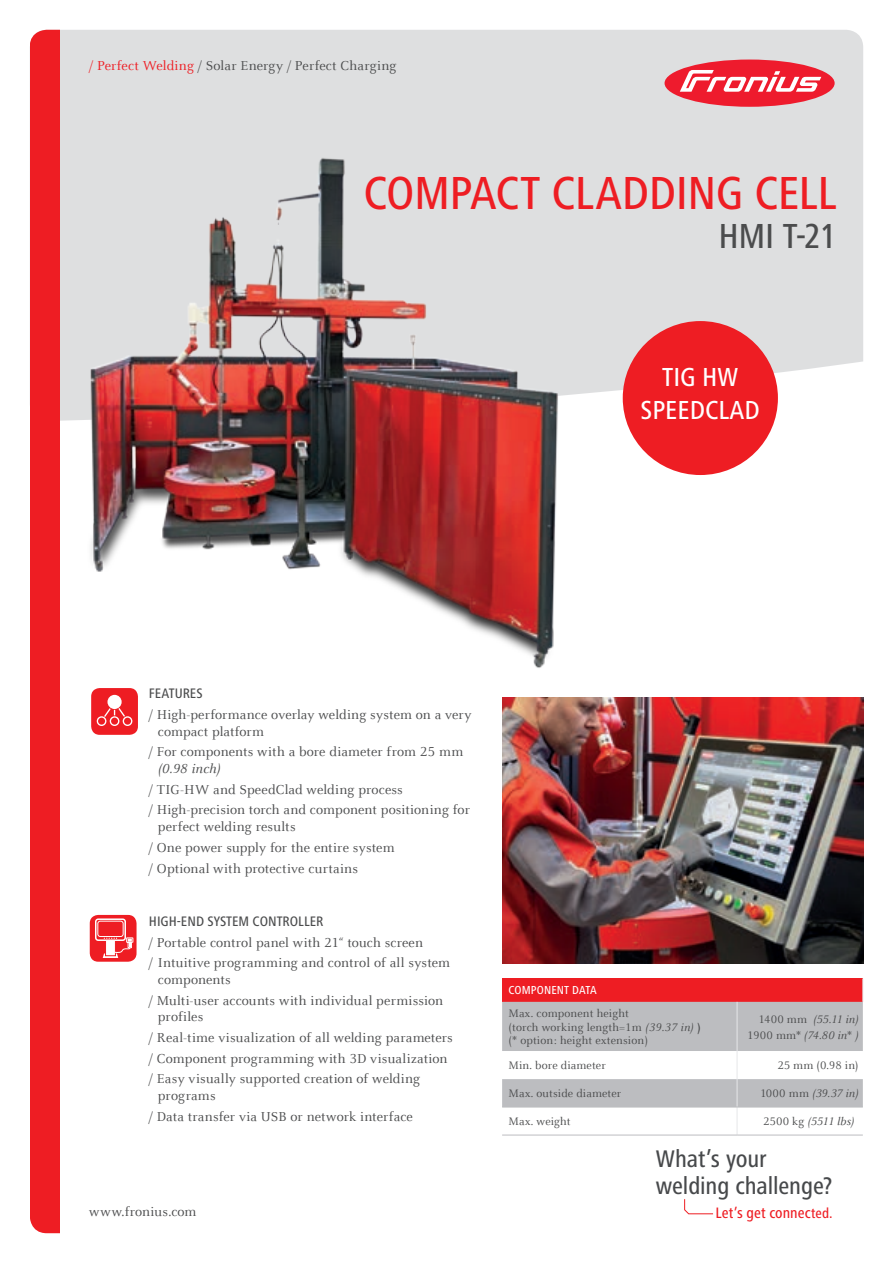
<style>
.page{position:relative;width:893px;height:1263px;background:#fff}
.page>*{position:absolute;margin:0;border:0;box-sizing:border-box;transform-origin:0 0}
.t1{font:500 condensed 48px "Frutiger Next LTW1 G";letter-spacing:-.01em;color:#ee1d23}
.t2{font:500 condensed 36px "Frutiger Next LTW1 G";color:#4b4c4d}
.t3{font:500 condensed 27px/32.5px "Frutiger Next LTW1 G";color:#fff;text-align:center}
.t4{font:500 condensed 24.9px/26.8px "Frutiger Next LTW1 G";letter-spacing:-.005em;color:#47494b}
.t5{font:500 condensed 15.6px "Frutiger Next LTW1 G";letter-spacing:.005em;color:#ee1d23}
.t6{font:14.25px/20.7px "Celeste Offc Pro";letter-spacing:.01em;color:#4b4c4d}
.t7{font:500 condensed 14.25px "Frutiger Next LTW1 G";color:#4b4c4d}
.t8{font:italic 14.25px "Celeste Offc Pro";letter-spacing:.005em;color:#4b4c4d}
.t9{font:12px/13.5px "Celeste Offc Pro";letter-spacing:.01em;color:#4b4c4d}
.t10{font:italic 12px/16.5px "Celeste Offc Pro";letter-spacing:-.025em;color:#4b4c4d;text-align:right}
.t11{font:500 condensed 12px "Frutiger Next LTW1 G";letter-spacing:.01em;color:#fff}
.s1{color:#ee1d23}
.s2{font-style:italic}
.s3{font-weight:700}
.s4{font-style:normal}
.s5{font-size:14.7px}
</style>
<div class="page">
<div style="left:60px;top:30px;width:803px;height:391px;background:#dedfe0"></div>
<div style="left:30px;top:30px;width:30px;height:1203px;background:#ee1d23"></div>
<div style="left:664px;top:60px;width:171px;height:47px;background:#ee1b2d;border-radius:50%"></div>
<svg style="left:680px;top:70px;width:141px;height:22px"></svg>
<div style="left:90px;top:915px;width:47px;height:47px;background:#ee1d23;border-radius:9px"></div>
<div style="left:95px;top:918px;width:31px;height:23px;border:2px solid #fff;border-radius:3px"></div>
<div style="left:97px;top:921px;width:27px;height:16px;border:1px solid #fff;border-radius:2px"></div>
<svg style="left:103px;top:937px;width:30px;height:21px"></svg>
<div style="left:91px;top:688px;width:47px;height:47px;background:#ee1d23;border-radius:9px"></div>
<div style="left:107px;top:695px;width:15px;height:14px;background:#fff;border-radius:50%"></div>
<div style="left:97px;top:716px;width:9px;height:10px;border:1px solid #fff;border-radius:50%"></div>
<div style="left:110px;top:716px;width:9px;height:10px;border:1px solid #fff;border-radius:50%"></div>
<div style="left:123px;top:716px;width:9px;height:10px;border:1px solid #fff;border-radius:50%"></div>
<svg style="left:103px;top:706px;width:23px;height:12px"></svg>
<svg style="left:684px;top:1199px;width:29px;height:16px"></svg>
<div style="left:623px;top:321px;width:155px;height:154px;background:#ee1d23;border-radius:50%"></div>
<img style="left:82px;top:130px;width:493px;height:538px">
<img style="left:502px;top:697px;width:361px;height:267px">
<svg style="left:502px;top:978px;width:361px;height:157px"></svg>
<hr style="left:502px;top:1107px;width:235px;height:1px;background:#bcbdc0">
<hr style="left:737px;top:1107px;width:126px;height:1px;background:#bcbdc0">
<hr style="left:502px;top:1135px;width:235px;height:1px;background:#bcbdc0">
<hr style="left:737px;top:1135px;width:126px;height:1px;background:#bcbdc0">
<p class="t6" style="left:89px;top:55px;width:309px"><span class="s1">/ Perfect Welding</span> / Solar Energy / Perfect Charging</p>
<h1 class="t1" style="left:363px;top:165px;width:475px">COMPACT CLADDING CELL</h1>
<h2 class="t2" style="left:718px;top:215px;width:120px">HMI T-21</h2>
<h3 class="t3" style="left:640px;top:361px;width:121px">TIG HW<br>SPEEDCLAD</h3>
<p class="t7" style="left:149px;top:685px;width:55px">FEATURES</p>
<p class="t6" style="left:158px;top:706px;width:315px;line-height:16.5px;text-indent:-9px">/ High-performance overlay welding system on a very compact platform</p>
<p class="t6" style="left:149px;top:741px;width:316px">/ For components with a bore diameter from 25 mm</p>
<p class="t8" style="left:158px;top:760px;width:64px">(0.98 inch)</p>
<p class="t6" style="left:149px;top:779px;width:323px">/ TIG-HW and SpeedClad welding process<br>/ High-precision torch and component positioning for</p>
<p class="t6" style="left:149px;top:816px;width:247px;text-indent:9px">perfect welding results<br>/ One power supply for the entire system / Optional with protective curtains</p>
<p class="t7" style="left:149px;top:913px;width:176px">HIGH-END SYSTEM CONTROLLER</p>
<p class="t6" style="left:149px;top:932px;width:303px">/ Portable control panel with 21“ touch screen<br>/ Intuitive programming and control of all system</p>
<p class="t6" style="left:149px;top:969px;width:296px;text-indent:9px">components<br>/ Multi-user accounts with individual permission</p>
<p class="t6" style="left:149px;top:1006px;width:305px;text-indent:9px">profiles<br>/ Real-time visualization of all welding parameters / Component programming with 3D visualization / Easy visually supported creation of welding</p>
<p class="t6" style="left:149px;top:1085px;width:265px;text-indent:9px">programs<br>/ Data transfer via USB or network interface</p>
<p class="t6" style="left:89px;top:1201px;width:109px">www.fronius.com</p>
<p class="t11" style="left:508px;top:983px;width:90px">COMPONENT DATA</p>
<p class="t9" style="left:508px;top:1007px;width:194px">Max. component height<br>(torch working length=1m <span class="s2">(39.37 in)</span> <span class="s3">) </span>(* option: height extension)</p>
<p class="t10" style="left:747px;top:1010px;width:113px"><span class="s4">1400 mm</span> (55.11 in)<br><span class="s4">1900 mm*</span> (74.80 in<span class="s4">*</span> )</p>
<p class="t9" style="left:508px;top:1059px;width:99px">Min. bore diameter</p>
<p class="t9" style="left:777px;top:1059px;width:83px">25 mm (0.98 in)</p>
<p class="t9" style="left:508px;top:1087px;width:114px">Max. outside diameter</p>
<p class="t10" style="left:760px;top:1085px;width:100px"><span class="s4">1000 mm</span> (39.37 in)</p>
<p class="t9" style="left:508px;top:1115px;width:64px">Max. weight</p>
<p class="t10" style="left:763px;top:1113px;width:93px"><span class="s4">2500 kg</span> (5511 lbs)</p>
<h3 class="t4" style="left:656px;top:1145px;width:178px">What’s your welding challenge?</h3>
<p class="t5" style="left:715px;top:1204px;width:119px">Let’s get connec<span class="s5">ted.</span></p>
</div>
